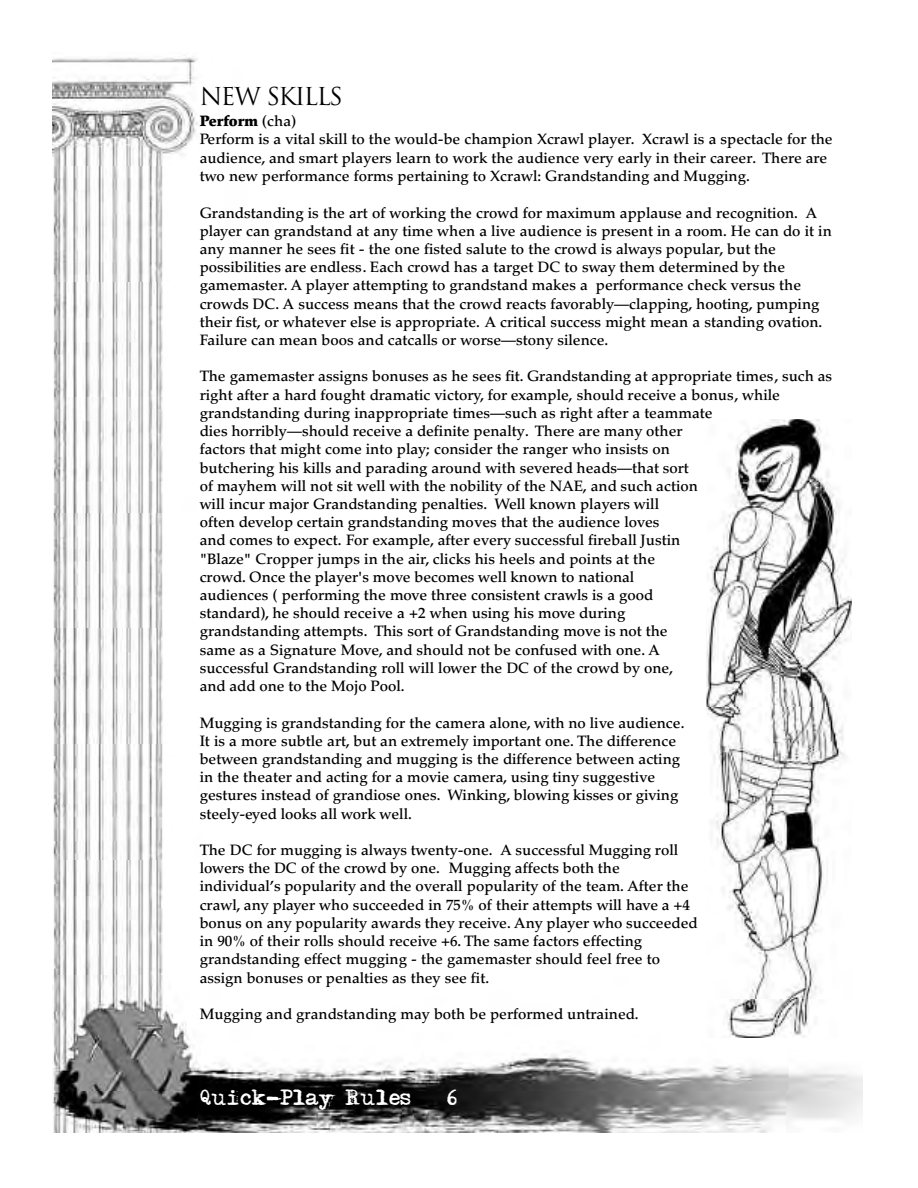
<style>
.page{position:relative;width:918px;height:1188px;background:#fff}
.page>*{position:absolute;margin:0;border:0;box-sizing:border-box;transform-origin:0 0}
.t1{font:24px "Trajan";letter-spacing:-.065em;color:#000}
.t2{font:19.5px "Adler";color:#fff}
.t3{font:500 15px/18.1px "Palatino";color:#000}
.s1{font-weight:900}
</style>
<div class="page">
<img style="left:53px;top:55px;width:810px;height:1078px">
<img style="left:677px;top:409px;width:186px;height:639px">
<img style="left:707px;top:419px;width:145px;height:619px">
<h1 class="t1" style="left:200px;top:82px;width:145px">N EW SKILLS</h1>
<p class="t3" style="left:200px;top:114px;width:634px"><span class="s1">Perform</span> (cha)<br>Perform is a vital skill to the would-be champion Xcrawl player. Xcrawl is a spectacle for the audience, and smart players learn to work the audience very early in their career. There are two new performance forms pertaining to Xcrawl: Grandstanding and Mugging.</p>
<p class="t3" style="left:200px;top:205px;width:634px">Grandstanding is the art of working the crowd for maximum applause and recognition. A player can grandstand at any time when a live audience is present in a room. He can do it in any manner he sees fit - the one fisted salute to the crowd is always popular, but the possibilities are endless. Each crowd has a target DC to sway them determined by the gamemaster. A player attempting to grandstand makes a performance check versus the crowds DC. A success means that the crowd reacts favorably—clapping, hooting, pumping their fist, or whatever else is appropriate. A critical success might mean a standing ovation.<br>Failure can mean boos and catcalls or worse—stony silence.</p>
<p class="t3" style="left:200px;top:369px;width:634px">The gamemaster assigns bonuses as he sees fit. Grandstanding at appropriate times, such as right after a hard fought dramatic victory, for example, should receive a bonus, while grandstanding during inappropriate times—such as right after a teammate<br>dies horribly—should receive a definite penalty. There are many other<br>factors that might come into play; consider the ranger who insists on<br>butchering his kills and parading around with severed heads—that sort<br>of mayhem will not sit well with the nobility of the NAE, and such action<br>will incur major Grandstanding penalties. Well known players will<br>often develop certain grandstanding moves that the audience loves<br>and comes to expect. For example, after every successful fireball Justin<br>"Blaze" Cropper jumps in the air, clicks his heels and points at the<br>crowd. Once the player's move becomes well known to national<br>audiences ( performing the move three consistent crawls is a good<br>standard), he should receive a +2 when using his move during<br>grandstanding attempts. This sort of Grandstanding move is not the<br>same as a Signature Move, and should not be confused with one. A<br>successful Grandstanding roll will lower the DC of the crowd by one,<br>and add one to the Mojo Pool.</p>
<p class="t3" style="left:200px;top:715px;width:486px">Mugging is grandstanding for the camera alone, with no live audience.<br>It is a more subtle art, but an extremely important one. The difference between grandstanding and mugging is the difference between acting in the theater and acting for a movie camera, using tiny suggestive gestures instead of grandiose ones. Winking, blowing kisses or giving steely-eyed looks all work well.</p>
<p class="t3" style="left:200px;top:843px;width:499px">The DC for mugging is always twenty-one. A successful Mugging roll lowers the DC of the crowd by one. Mugging affects both the individual’s popularity and the overall popularity of the team. After the crawl, any player who succeeded in 75% of their attempts will have a +4 bonus on any popularity awards they receive. Any player who succeeded in 90% of their rolls should receive +6. The same factors effecting grandstanding effect mugging - the gamemaster should feel free to assign bonuses or penalties as they see fit.</p>
<p class="t3" style="left:200px;top:1006px;width:441px">Mugging and grandstanding may both be performed untrained.</p>
<h2 class="t2" style="left:200px;top:1089px;width:213px">Quick-Play Rules</h2>
<h2 class="t2" style="left:448px;top:1089px;width:12px">6</h2>
</div>
